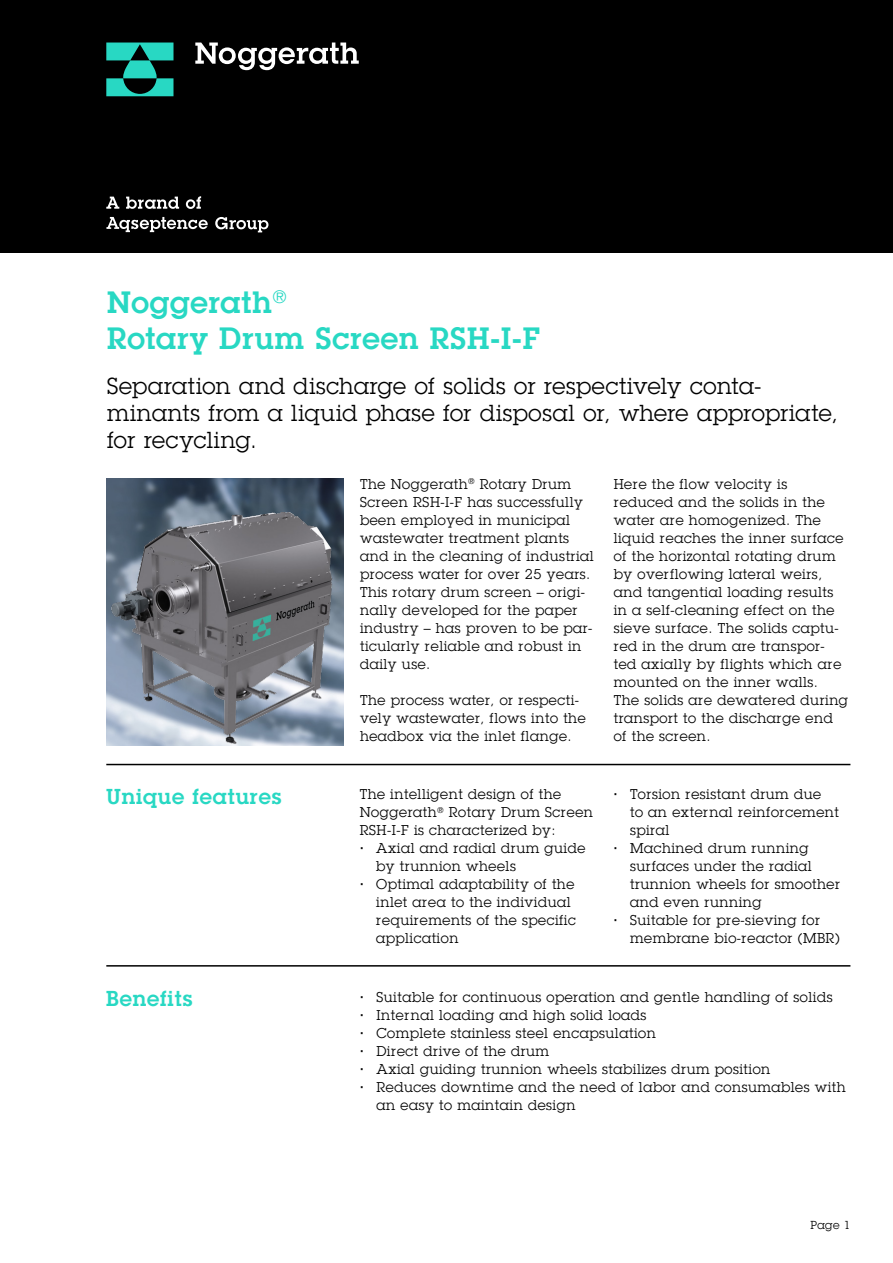
<style>
.page{position:relative;width:893px;height:1263px;background:#fff}
.page>*{position:absolute;margin:0;border:0;box-sizing:border-box;transform-origin:0 0}
.t1{font:600 30px/36px "Lubalin Graph Std";letter-spacing:.03em;color:#28d8c3}
.t2{font:22.5px/27px "Lubalin Graph Std";letter-spacing:.02em;color:#000}
.t3{font:600 21px "Lubalin Graph Std";letter-spacing:.04em;color:#28d8c3}
.t4{font:13.8px/18px "Lubalin Graph Std";letter-spacing:.04em;color:#000}
.t5{font:11.25px "Lubalin Graph Std";color:#000}
.s1{font-weight:600}
</style>
<div class="page">
<div style="left:0;top:0;width:893px;height:253px;background:#000"></div>
<svg style="left:106px;top:197px;width:13px;height:12px"></svg>
<svg style="left:126px;top:197px;width:53px;height:12px"></svg>
<svg style="left:186px;top:196px;width:15px;height:13px"></svg>
<svg style="left:106px;top:217px;width:102px;height:15px"></svg>
<svg style="left:215px;top:217px;width:53px;height:15px"></svg>
<img style="left:106px;top:479px;width:237px;height:266px">
<hr style="left:106px;top:764px;width:744px;height:1px;background:#000">
<hr style="left:106px;top:965px;width:744px;height:1px;background:#000">
<svg style="left:195px;top:43px;width:164px;height:27px"></svg>
<svg style="left:106px;top:43px;width:67px;height:53px"></svg>
<img style="left:106px;top:512px;width:238px;height:232px">
<h1 class="t1" style="left:107px;top:284px;width:435px">Noggerath<sup>®<br></sup>Rotary Drum Screen RSH-I-F</h1>
<h2 class="t2" style="left:107px;top:373px;width:732px">Separation and discharge of solids or respectively conta&shy;minants from a liquid phase for disposal or, where appropriate, for recycling.</h2>
<h3 class="t3" style="left:106px;top:782px;width:177px">Unique features</h3>
<p class="t4" style="left:360px;top:475px;width:235px">The Noggerath<sup>®</sup> Rotary Drum<br>Screen RSH-I-F has successfully been employed in municipal wastewater treatment plants and in the cleaning of industrial process water for over 25 years.<br>This rotary drum screen – origi&shy;nally developed for the paper industry – has proven to be par&shy;ticularly reliable and robust in daily use.</p>
<p class="t4" style="left:360px;top:691px;width:227px">The process water, or respecti&shy;vely wastewater, flows into the headbox via the inlet flange.</p>
<p class="t4" style="left:360px;top:785px;width:203px">The intelligent design of the</p>
<p class="t4" style="left:360px;top:803px;width:235px">Noggerath<sup>®</sup> Rotary Drum Screen</p>
<p class="t4" style="left:360px;top:821px;width:197px">RSH-I-F is characterized by:</p>
<p class="t4" style="left:360px;top:839px;width:227px"><span class="s1">·</span> Axial and radial drum guide</p>
<p class="t4" style="left:376px;top:857px;width:141px">by trunnion wheels</p>
<p class="t4" style="left:360px;top:875px;width:216px"><span class="s1">·</span> Optimal adaptability of the</p>
<p class="t4" style="left:376px;top:893px;width:196px">inlet area to the individual</p>
<p class="t4" style="left:376px;top:911px;width:201px">requirements of the specific</p>
<p class="t4" style="left:376px;top:929px;width:84px">application</p>
<p class="t4" style="left:614px;top:475px;width:236px">Here the flow velocity is reduced and the solids in the water are homogenized. The liquid reaches the inner surface of the horizontal rotating drum by overflowing lateral weirs, and tangential loading results in a self-cleaning effect on the sieve surface. The solids captu&shy;red in the drum are transpor&shy;ted axially by flights which are mounted on the inner walls.<br>The solids are dewatered during transport to the discharge end of the screen.</p>
<p class="t4" style="left:614px;top:785px;width:209px"><span class="s1">·</span> Torsion resistant drum due</p>
<p class="t4" style="left:630px;top:803px;width:210px">to an external reinforcement</p>
<p class="t4" style="left:630px;top:821px;width:41px">spiral</p>
<p class="t4" style="left:614px;top:839px;width:197px"><span class="s1">·</span> Machined drum running</p>
<p class="t4" style="left:630px;top:857px;width:183px">surfaces under the radial</p>
<p class="t4" style="left:630px;top:875px;width:212px">trunnion wheels for smoother</p>
<p class="t4" style="left:630px;top:893px;width:133px">and even running</p>
<p class="t4" style="left:614px;top:911px;width:208px"><span class="s1">·</span> Suitable for pre-sieving for</p>
<p class="t4" style="left:630px;top:929px;width:211px">membrane bio-reactor (MBR)</p>
<h3 class="t3" style="left:106px;top:985px;width:88px">Benefits</h3>
<p class="t4" style="left:360px;top:988px;width:474px"><span class="s1">·</span> Suitable for continuous operation and gentle handling of solids</p>
<p class="t4" style="left:360px;top:1006px;width:288px"><span class="s1">·</span> Internal loading and high solid loads</p>
<p class="t4" style="left:360px;top:1024px;width:297px"><span class="s1">·</span> Complete stainless steel encapsulation</p>
<p class="t4" style="left:360px;top:1042px;width:191px"><span class="s1">·</span> Direct drive of the drum</p>
<p class="t4" style="left:360px;top:1060px;width:412px"><span class="s1">·</span> Axial guiding trunnion wheels stabilizes drum position</p>
<p class="t4" style="left:360px;top:1078px;width:487px"><span class="s1">·</span> Reduces downtime and the need of labor and consumables with</p>
<p class="t4" style="left:376px;top:1096px;width:200px">an easy to maintain design</p>
<p class="t5" style="left:810px;top:1217px;width:42px">Page 1</p>
</div>
